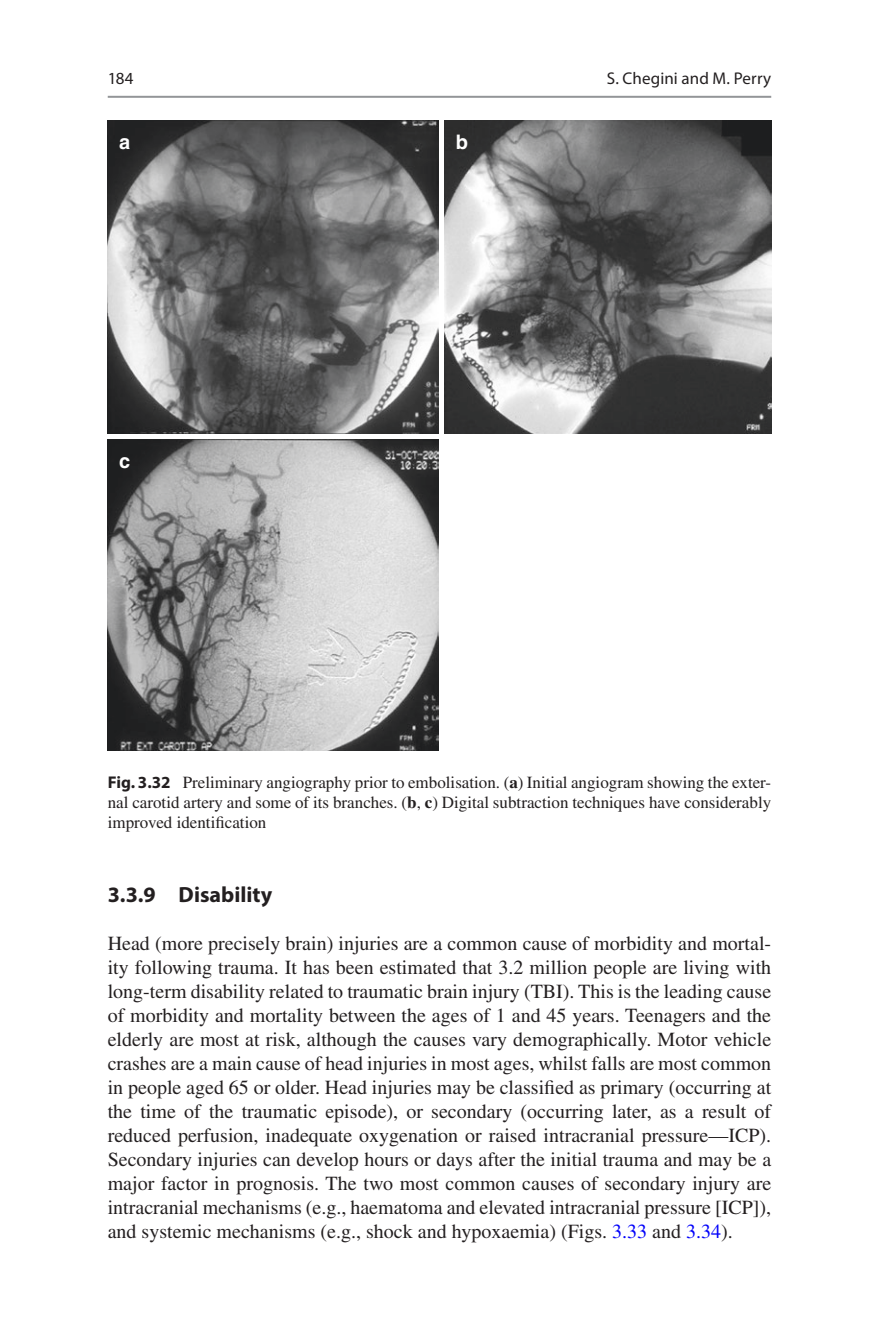
<style>
.page{position:relative;width:879px;height:1333px;background:#fff}
.page>*{position:absolute;margin:0;border:0;box-sizing:border-box;transform-origin:0 0}
.t1{font:700 22px "Myriad Pro";color:#231f20}
.t2{font:20px/24px "Times LT Std";color:#231f20;text-align:justify}
.t3{font:20px "Helvetica Bold 12";color:#fff}
.t4{font:17px/20px "Times LT Std";color:#231f20;text-align:justify}
.t5{font:17px "Myriad Pro Regular 2";letter-spacing:.005em;color:#231f20}
.t6{font:17px "Myriad Pro";color:#231f20}
.s1{font-family:"Myriad Pro";font-weight:700}
.s2{font-weight:700}
.s3{color:#0000fa}
</style>
<div class="page">
<img style="left:108px;top:121px;width:331px;height:313px">
<img style="left:444px;top:121px;width:327px;height:313px">
<img style="left:108px;top:439px;width:331px;height:311px">
<hr style="left:108px;top:96px;width:663px;height:2px;background:#939598">
<p class="t6" style="left:108px;top:68px;width:27px">184</p>
<p class="t3" style="left:119px;top:130px;width:13px">a</p>
<p class="t3" style="left:456px;top:130px;width:14px">b</p>
<p class="t3" style="left:119px;top:449px;width:13px">c</p>
<p class="t5" style="left:607px;top:68px;width:166px">S. Chegini and M. Perry</p>
<p class="t4" style="left:108px;top:771px;width:665px"><span class="s1">Fig. 3.32</span> Preliminary angiography prior to embolisation. (<span class="s2">a</span>) Initial angiogram showing the exter&shy;nal carotid artery and some of its branches. (<span class="s2">b</span>, <span class="s2">c</span>) Digital subtraction techniques have considerably improved identification</p>
<p class="t1" style="left:108px;top:880px;width:166px">3.3.9 Disability</p>
<p class="t2" style="left:108px;top:931px;width:665px">Head (more precisely brain) injuries are a common cause of morbidity and mortal&shy;ity following trauma. It has been estimated that 3.2 million people are living with long-term disability related to traumatic brain injury (TBI). This is the leading cause of morbidity and mortality between the ages of 1 and 45 years. Teenagers and the elderly are most at risk, although the causes vary demographically. Motor vehicle crashes are a main cause of head injuries in most ages, whilst falls are most common in people aged 65 or older. Head injuries may be classified as primary (occurring at the time of the traumatic episode), or secondary (occurring later, as a result of reduced perfusion, inadequate oxygenation or raised intracranial pressure—ICP).<br>Secondary injuries can develop hours or days after the initial trauma and may be a major factor in prognosis. The two most common causes of secondary injury are intracranial mechanisms (e.g., haematoma and elevated intracranial pressure [ICP]), and systemic mechanisms (e.g., shock and hypoxaemia) (Figs. <span class="s3">3.33</span> and <span class="s3">3.34</span>).</p>
</div>
